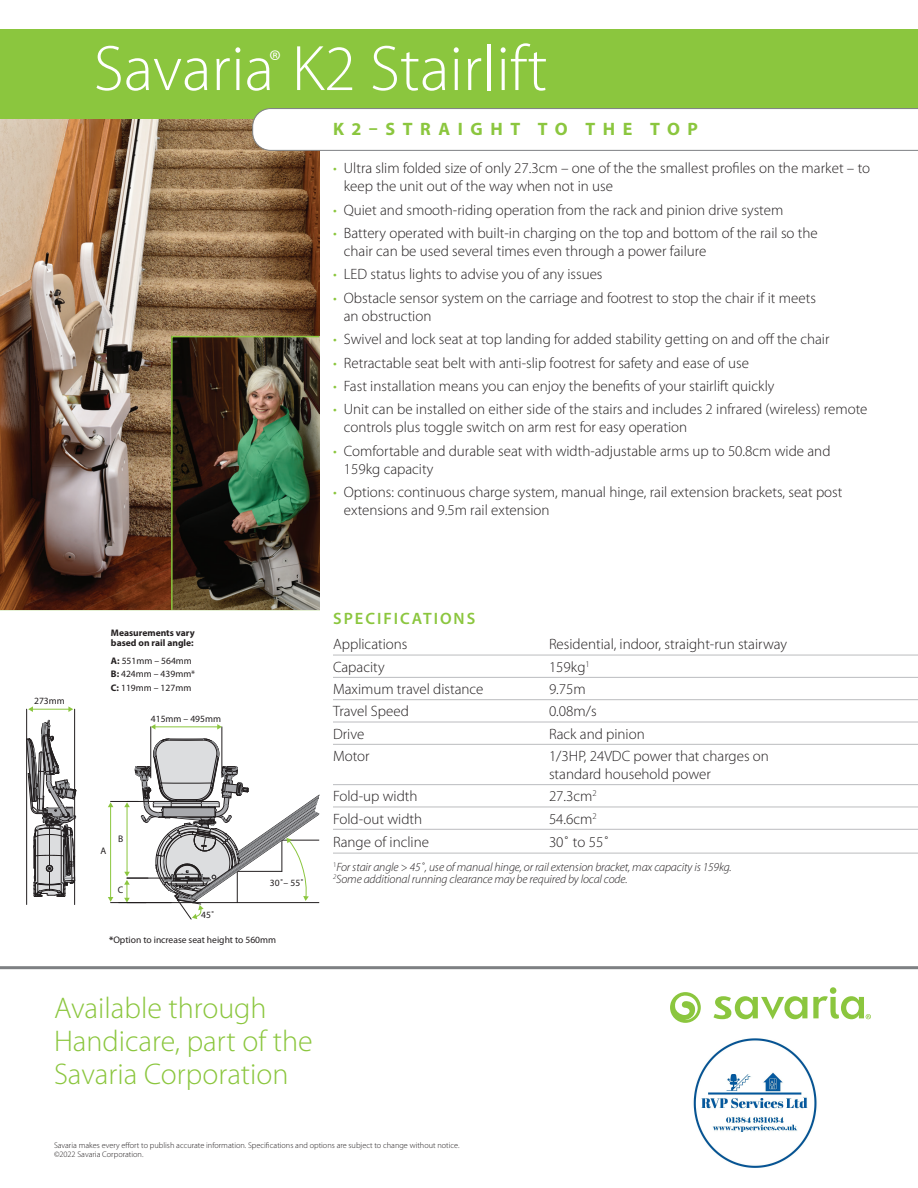
<style>
.page{position:relative;width:918px;height:1188px;background:#fff}
.page>*{position:absolute;margin:0;border:0;box-sizing:border-box;transform-origin:0 0}
.t1{font:300 64.8px "Myriad Pro";color:#fff}
.t2{font:300 30.3px "Myriad Pro";color:#fff}
.t3{font:300 30px/33px "Myriad Pro";color:#8bc63e}
.t4{font:700 18px "Myriad Pro";letter-spacing:.42em;color:#8bc63e}
.t5{font:600 16.5px "Myriad Pro";letter-spacing:.12em;color:#8bc63e}
.t6{font:300 15px/18px "Myriad Pro";color:#231f20}
.t7{font:italic 300 12px/12px "Myriad Pro";letter-spacing:-.01em;color:#231f20}
.t8{font:9.6px/14px "Myriad Pro";color:#231f20}
.t9{font:700 9.6px/9.9px "Myriad Pro";color:#231f20}
.t10{font:300 8.25px/9px "Myriad Pro";color:#231f20}
.s1{color:#8bc63e}
.s2{font-weight:700}
</style>
<div class="page">
<div style="left:0;top:29px;width:918px;height:90px;background:#8bc63e"></div>
<hr style="left:333px;top:655px;width:585px;height:1px;background:#bbbcbf">
<hr style="left:333px;top:677px;width:585px;height:1px;background:#bbbcbf">
<hr style="left:333px;top:699px;width:585px;height:1px;background:#bbbcbf">
<hr style="left:333px;top:722px;width:585px;height:1px;background:#bbbcbf">
<hr style="left:333px;top:744px;width:585px;height:1px;background:#bbbcbf">
<hr style="left:333px;top:784px;width:585px;height:1px;background:#bbbcbf">
<hr style="left:333px;top:807px;width:585px;height:1px;background:#bbbcbf">
<hr style="left:333px;top:829px;width:585px;height:1px;background:#bbbcbf">
<hr style="left:333px;top:853px;width:585px;height:1px;background:#bbbcbf">
<hr style="left:0;top:966px;width:918px;height:3px;background:#7e8083">
<svg style="left:714px;top:996px;width:93px;height:23px"></svg>
<svg style="left:670px;top:992px;width:31px;height:31px"></svg>
<svg style="left:813px;top:987px;width:58px;height:32px"></svg>
<img style="left:0;top:119px;width:319px;height:491px">
<svg style="left:252px;top:108px;width:666px;height:43px"></svg>
<img style="left:170px;top:335px;width:150px;height:276px">
<svg style="left:108px;top:738px;width:211px;height:182px"></svg>
<hr style="left:222px;top:727px;width:1px;height:50px;background:#231f20">
<hr style="left:150px;top:727px;width:1px;height:51px;background:#231f20">
<hr style="left:155px;top:727px;width:63px;height:1px;background:#8bc63e">
<svg style="left:151px;top:724px;width:4px;height:6px"></svg>
<svg style="left:217px;top:724px;width:5px;height:6px"></svg>
<svg style="left:27px;top:720px;width:50px;height:177px"></svg>
<hr style="left:74px;top:709px;width:1px;height:196px;background:#231f20">
<hr style="left:26px;top:709px;width:1px;height:30px;background:#231f20">
<hr style="left:32px;top:709px;width:37px;height:1px;background:#8bc63e">
<svg style="left:28px;top:706px;width:5px;height:6px"></svg>
<svg style="left:68px;top:706px;width:5px;height:6px"></svg>
<hr style="left:26px;top:739px;width:1px;height:166px;background:#231f20">
<hr style="left:127px;top:878px;width:42px;height:1px;background:#231f20">
<img style="left:693px;top:1038px;width:124px;height:130px">
<h1 class="t1" style="left:94px;top:33px;width:455px">Savaria K2 Stairlift</h1>
<h2 class="t2" style="left:269px;top:44px;width:13px">®</h2>
<p class="t4" style="left:333px;top:119px;width:366px">K2–STRAIGHT TO THE TOP</p>
<p class="t6" style="left:344px;top:160px;width:528px;text-indent:-11px"><span class="s1">•</span> Ultra slim folded size of only 27.3cm – one of the the smallest profiles on the market – to keep the unit out of the way when not in use</p>
<p class="t6" style="left:333px;top:201px;width:452px"><span class="s1">•</span> Quiet and smooth-riding operation from the rack and pinion drive system</p>
<p class="t6" style="left:344px;top:224px;width:476px;text-indent:-11px"><span class="s1">•</span> Battery operated with built-in charging on the top and bottom of the rail so the chair can be used several times even through a power failure</p>
<p class="t6" style="left:333px;top:266px;width:271px"><span class="s1">•</span> LED status lights to advise you of any issues</p>
<p class="t6" style="left:344px;top:289px;width:474px;text-indent:-11px"><span class="s1">•</span> Obstacle sensor system on the carriage and footrest to stop the chair if it meets an obstruction</p>
<p class="t6" style="left:333px;top:331px;width:498px"><span class="s1">•</span> Swivel and lock seat at top landing for added stability getting on and off the chair</p>
<p class="t6" style="left:333px;top:354px;width:418px"><span class="s1">•</span> Retractable seat belt with anti-slip footrest for safety and ease of use</p>
<p class="t6" style="left:333px;top:377px;width:443px"><span class="s1">•</span> Fast installation means you can enjoy the benefits of your stairlift quickly</p>
<p class="t6" style="left:344px;top:401px;width:525px;text-indent:-11px"><span class="s1">•</span> Unit can be installed on either side of the stairs and includes 2 infrared (wireless) remote controls plus toggle switch on arm rest for easy operation</p>
<p class="t6" style="left:344px;top:442px;width:488px;text-indent:-11px"><span class="s1">•</span> Comfortable and durable seat with width-adjustable arms up to 50.8cm wide and<br>159kg capacity</p>
<p class="t6" style="left:344px;top:484px;width:500px;text-indent:-11px"><span class="s1">•</span> Options: continuous charge system, manual hinge, rail extension brackets, seat post extensions and 9.5m rail extension</p>
<p class="t8" style="left:34px;top:694px;width:32px">273mm</p>
<p class="t9" style="left:111px;top:628px;width:85px">Measurements vary based on rail angle:</p>
<p class="t8" style="left:111px;top:654px;width:86px"><span class="s2">A:</span> 551mm – 564mm<br><span class="s2">B:</span> 424mm – 439mm*<br><span class="s2">C:</span> 119mm – 127mm</p>
<p class="t8" style="left:151px;top:712px;width:72px">415mm – 495mm</p>
<p class="t8" style="left:100px;top:844px;width:7px">A</p>
<p class="t8" style="left:118px;top:832px;width:7px">B</p>
<p class="t8" style="left:118px;top:883px;width:7px">C</p>
<p class="t8" style="left:201px;top:908px;width:15px">45˚</p>
<p class="t8" style="left:270px;top:876px;width:36px">30˚– 55˚</p>
<p class="t8" style="left:109px;top:933px;width:169px"><span class="s2">*</span>Option to increase seat height to 560mm</p>
<h3 class="t3" style="left:54px;top:992px;width:260px">Available through<br>Handicare, part of the<br>Savaria Corporation</h3>
<p class="t5" style="left:333px;top:610px;width:144px">SPECIFICATIONS</p>
<p class="t6" style="left:333px;top:636px;width:76px">Applications</p>
<p class="t6" style="left:549px;top:636px;width:240px">Residential, indoor, straight-run stairway</p>
<p class="t6" style="left:333px;top:658px;width:53px">Capacity</p>
<p class="t6" style="left:549px;top:658px;width:42px">159kg<sup>1</sup></p>
<p class="t6" style="left:333px;top:680px;width:152px">Maximum travel distance</p>
<p class="t6" style="left:549px;top:680px;width:38px">9.75m</p>
<p class="t6" style="left:333px;top:702px;width:77px">Travel Speed</p>
<p class="t6" style="left:549px;top:702px;width:49px">0.08m/s</p>
<p class="t6" style="left:333px;top:725px;width:33px">Drive</p>
<p class="t6" style="left:549px;top:725px;width:97px">Rack and pinion</p>
<p class="t6" style="left:333px;top:747px;width:38px">Motor</p>
<p class="t6" style="left:549px;top:747px;width:221px">1/3HP, 24VDC power that charges on standard household power</p>
<p class="t6" style="left:333px;top:787px;width:86px">Fold-up width</p>
<p class="t6" style="left:549px;top:787px;width:49px">27.3cm<sup>2</sup></p>
<p class="t6" style="left:333px;top:810px;width:91px">Fold-out width</p>
<p class="t6" style="left:549px;top:810px;width:49px">54.6cm<sup>2</sup></p>
<p class="t6" style="left:333px;top:834px;width:98px">Range of incline</p>
<p class="t6" style="left:549px;top:834px;width:62px">30˚ to 55˚</p>
<p class="t7" style="left:333px;top:861px;width:400px"><sup>1</sup>For stair angle &gt; 45˚, use of manual hinge, or rail extension bracket, max capacity is 159kg.<br><sup>2</sup>Some additional running clearance may be required by local code.</p>
<p class="t10" style="left:54px;top:1141px;width:407px">Savaria makes every effort to publish accurate information. Specifications and options are subject to change without notice. ©2022 Savaria Corporation.</p>
</div>
